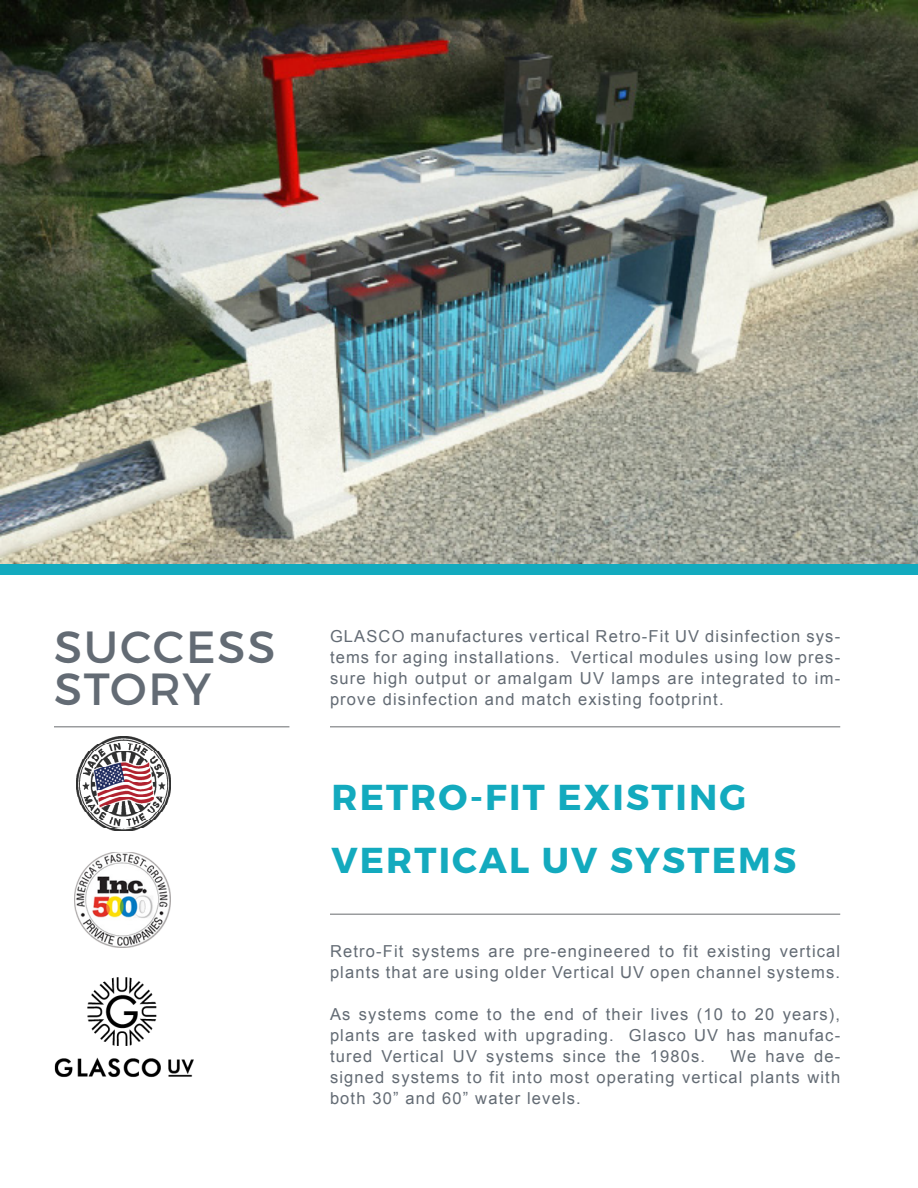
<style>
.page{position:relative;width:918px;height:1188px;background:#fff}
.page>*{position:absolute;margin:0;border:0;box-sizing:border-box;transform-origin:0 0}
.Left_column_heading{font:45px/42px "Montserrat";letter-spacing:.045em;color:#636b74}
.Main_title{font:700 36px/63px "Montserrat";letter-spacing:.06em;color:#13aabe}
.t1{font:16.5px/21px "Arial";letter-spacing:.07em;color:#636b74;text-align:justify}
</style>
<div class="page">
<div style="left:0;top:558px;width:918px;height:17px;background:#13aabe"></div>
<hr style="left:54px;top:726px;width:235px;height:2px;background:#9a9c9e">
<hr style="left:330px;top:726px;width:510px;height:2px;background:#9a9c9e">
<hr style="left:330px;top:914px;width:510px;height:1px;background:#9a9c9e">
<img style="left:54px;top:977px;width:140px;height:101px">
<img style="left:76px;top:737px;width:95px;height:94px">
<img style="left:75px;top:852px;width:96px;height:96px">
<img style="left:0;top:0;width:918px;height:564px">
<p class="Left_column_heading" style="left:54px;top:626px;width:223px">SUCCESS<br>STORY</p>
<p class="t1" style="left:330px;top:626px;width:512px">GLASCO manufactures vertical Retro-Fit UV disinfection sys&shy;tems for aging installations. Vertical modules using low pres&shy;sure high output or amalgam UV lamps are integrated to im&shy;prove disinfection and match existing footprint.</p>
<p class="Main_title" style="left:332px;top:766px;width:466px">RETRO-FIT EXISTING<br>VERTICAL UV SYSTEMS</p>
<p class="t1" style="left:330px;top:941px;width:512px">Retro-Fit systems are pre-engineered to fit existing vertical plants that are using older Vertical UV open channel systems.</p>
<p class="t1" style="left:330px;top:1004px;width:512px">As systems come to the end of their lives (10 to 20 years), plants are tasked with upgrading. Glasco UV has manufac&shy;tured Vertical UV systems since the 1980s.</p>
<p class="t1" style="left:330px;top:1046px;width:512px;text-indent:401px">We have de&shy;signed systems to fit into most operating vertical plants with both 30” and 60” water levels.</p>
</div>
